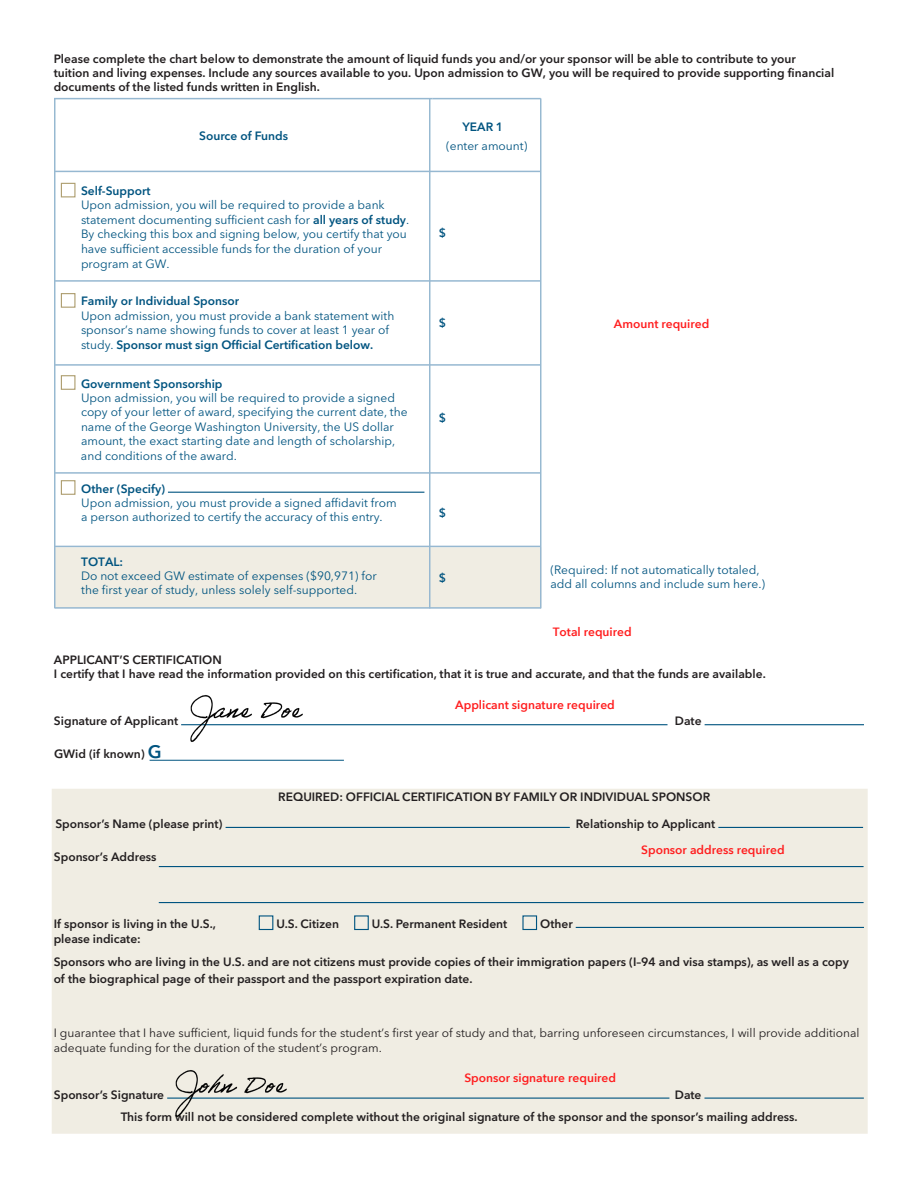
<style>
.page{position:relative;width:918px;height:1188px;background:#fff}
.page>*{position:absolute;margin:0;border:0;box-sizing:border-box;transform-origin:0 0}
.left_table{font:12px/14.4px "Avenir Next LT Pro";color:#005480}
.text{font:600 12px/13.8px "Avenir Next LT Pro";color:#231f20}
.Name{font:600 12px/14.4px "Avenir Next LT Pro";color:#231f20}
.t1{font:12px/14.5px "Avenir Next LT Pro";color:#231f20}
.t2{font:600 12px "Avenir Next";color:#ff1e1f}
.left_table-2{font:600 12px "Avenir Next LT Pro";color:#005480}
.s1{font-weight:600}
.s2{font-size:18px;color:#005480}
</style>
<div class="page">
<div style="left:52px;top:789px;width:816px;height:345px;background:#f0ede3"></div>
<div style="left:58px;top:547px;width:480px;height:60px;background:#f0ede3"></div>
<hr style="left:54px;top:98px;width:379px;height:1px;background:#96b8d1">
<hr style="left:433px;top:98px;width:108px;height:1px;background:#96b8d1">
<hr style="left:55px;top:171px;width:486px;height:1px;background:#96b8d1">
<div style="left:61px;top:183px;width:14px;height:14px;border:1px solid #ad9d6e"></div>
<div style="left:61px;top:293px;width:14px;height:15px;border:1px solid #ad9d6e"></div>
<div style="left:61px;top:375px;width:14px;height:15px;border:1px solid #ad9d6e"></div>
<div style="left:61px;top:480px;width:14px;height:15px;border:1px solid #ad9d6e"></div>
<hr style="left:168px;top:492px;width:256px;height:1px;background:#005480">
<hr style="left:181px;top:724px;width:487px;height:1px;background:#005480">
<hr style="left:705px;top:724px;width:159px;height:1px;background:#005480">
<hr style="left:226px;top:827px;width:344px;height:1px;background:#005480">
<hr style="left:718px;top:827px;width:145px;height:1px;background:#005480">
<div style="left:259px;top:915px;width:14px;height:15px;border:1px solid #005480"></div>
<div style="left:354px;top:915px;width:15px;height:15px;border:1px solid #005480"></div>
<div style="left:522px;top:915px;width:15px;height:15px;border:1px solid #005480"></div>
<hr style="left:576px;top:927px;width:288px;height:1px;background:#005480">
<hr style="left:159px;top:866px;width:705px;height:1px;background:#005480">
<hr style="left:159px;top:902px;width:705px;height:1px;background:#005480">
<hr style="left:167px;top:1098px;width:502px;height:1px;background:#005480">
<hr style="left:704px;top:1098px;width:160px;height:1px;background:#005480">
<hr style="left:55px;top:280px;width:486px;height:2px;background:#96b8d1">
<hr style="left:55px;top:364px;width:486px;height:2px;background:#96b8d1">
<hr style="left:55px;top:472px;width:486px;height:2px;background:#96b8d1">
<hr style="left:55px;top:546px;width:486px;height:1px;background:#96b8d1">
<svg style="left:54px;top:99px;width:4px;height:509px"></svg>
<hr style="left:55px;top:607px;width:486px;height:2px;background:#96b8d1">
<svg style="left:538px;top:98px;width:4px;height:510px"></svg>
<svg style="left:427px;top:98px;width:6px;height:510px"></svg>
<hr style="left:150px;top:760px;width:194px;height:1px;background:#005480">
<img style="left:188px;top:695px;width:116px;height:47px">
<img style="left:174px;top:1048px;width:114px;height:69px">
<p class="text" style="left:54px;top:52px;width:782px">Please complete the chart below to demonstrate the amount of liquid funds you and/or your sponsor will be able to contribute to your tuition and living expenses. Include any sources available to you. Upon admission to GW, you will be required to provide supporting financial documents of the listed funds written in English.</p>
<p class="left_table-2" style="left:199px;top:129px;width:90px">Source of Funds</p>
<p class="left_table-2" style="left:462px;top:120px;width:42px">YEAR 1</p>
<p class="left_table" style="left:446px;top:138px;width:83px">(enter amount)</p>
<p class="left_table" style="left:81px;top:184px;width:330px"><span class="s1">Self-Support<br></span>Upon admission, you will be required to provide a bank statement documenting sufficient cash for <span class="s1">all years of study</span>.<br>By checking this box and signing below, you certify that you have sufficient accessible funds for the duration of your program at GW.</p>
<p class="left_table" style="left:81px;top:294px;width:315px"><span class="s1">Family or Individual Sponsor<br></span>Upon admission, you must provide a bank statement with sponsor’s name showing funds to cover at least 1 year of study. <span class="s1">Sponsor must sign Official Certification below.</span></p>
<p class="left_table" style="left:81px;top:376px;width:328px"><span class="s1">Government Sponsorship<br></span>Upon admission, you will be required to provide a signed copy of your letter of award, specifying the current date, the name of the George Washington University, the US dollar amount, the exact starting date and length of scholarship, and conditions of the award.</p>
<p class="left_table" style="left:81px;top:481px;width:317px"><span class="s1">Other (Specify)<br></span>Upon admission, you must provide a signed affidavit from a person authorized to certify the accuracy of this entry.</p>
<p class="left_table" style="left:81px;top:555px;width:297px"><span class="s1">TOTAL:<br></span>Do not exceed GW estimate of expenses ($90,971) for the first year of study, unless solely self-supported.</p>
<p class="left_table-2" style="left:439px;top:226px;width:9px">$</p>
<p class="left_table-2" style="left:439px;top:315px;width:9px">$</p>
<p class="left_table-2" style="left:439px;top:410px;width:9px">$</p>
<p class="left_table-2" style="left:439px;top:505px;width:9px">$</p>
<p class="left_table-2" style="left:439px;top:571px;width:9px">$</p>
<p class="t2" style="left:614px;top:314px;width:97px">Amount required</p>
<p class="left_table" style="left:551px;top:562px;width:216px">(Required: If not automatically totaled, add all columns and include sum here.)</p>
<p class="t2" style="left:553px;top:621px;width:80px">Total required</p>
<p class="text" style="left:54px;top:653px;width:169px">APPLICANT’S CERTIFICATION</p>
<p class="text" style="left:54px;top:667px;width:713px">I certify that I have read the information provided on this certification, that it is true and accurate, and that the funds are available.</p>
<p class="Name" style="left:54px;top:714px;width:126px">Signature of Applicant</p>
<p class="Name" style="left:675px;top:714px;width:28px">Date</p>
<p class="Name" style="left:54px;top:746px;width:109px">GWid (if known) <span class="s2">G</span></p>
<p class="text" style="left:278px;top:790px;width:434px">REQUIRED: OFFICIAL CERTIFICATION BY FAMILY OR INDIVIDUAL SPONSOR</p>
<p class="Name" style="left:55px;top:817px;width:169px">Sponsor’s Name (please print)</p>
<p class="Name" style="left:576px;top:817px;width:141px">Relationship to Applicant</p>
<p class="t2" style="left:455px;top:695px;width:161px">Applicant signature required</p>
<p class="text" style="left:54px;top:850px;width:104px">Sponsor’s Address</p>
<p class="t2" style="left:641px;top:840px;width:145px">Sponsor address required</p>
<p class="Name" style="left:54px;top:917px;width:164px">If sponsor is living in the U.S., please indicate:</p>
<p class="Name" style="left:276px;top:917px;width:64px">U.S. Citizen</p>
<p class="Name" style="left:372px;top:917px;width:137px">U.S. Permanent Resident</p>
<p class="Name" style="left:540px;top:917px;width:34px">Other</p>
<p class="Name" style="left:54px;top:953px;width:797px;line-height:17.5px">Sponsors who are living in the U.S. and are not citizens must provide copies of their immigration papers (I–94 and visa stamps), as well as a copy of the biographical page of their passport and the passport expiration date.</p>
<p class="t1" style="left:54px;top:1026px;width:807px">I guarantee that I have sufficient, liquid funds for the student’s first year of study and that, barring unforeseen circumstances, I will provide additional adequate funding for the duration of the student’s program.</p>
<p class="text" style="left:54px;top:1088px;width:112px">Sponsor’s Signature</p>
<p class="text" style="left:675px;top:1088px;width:28px">Date</p>
<p class="t2" style="left:464px;top:1068px;width:153px">Sponsor signature required</p>
<p class="Name" style="left:121px;top:1109px;width:679px">This form will not be considered complete without the original signature of the sponsor and the sponsor’s mailing address.</p>
</div>
